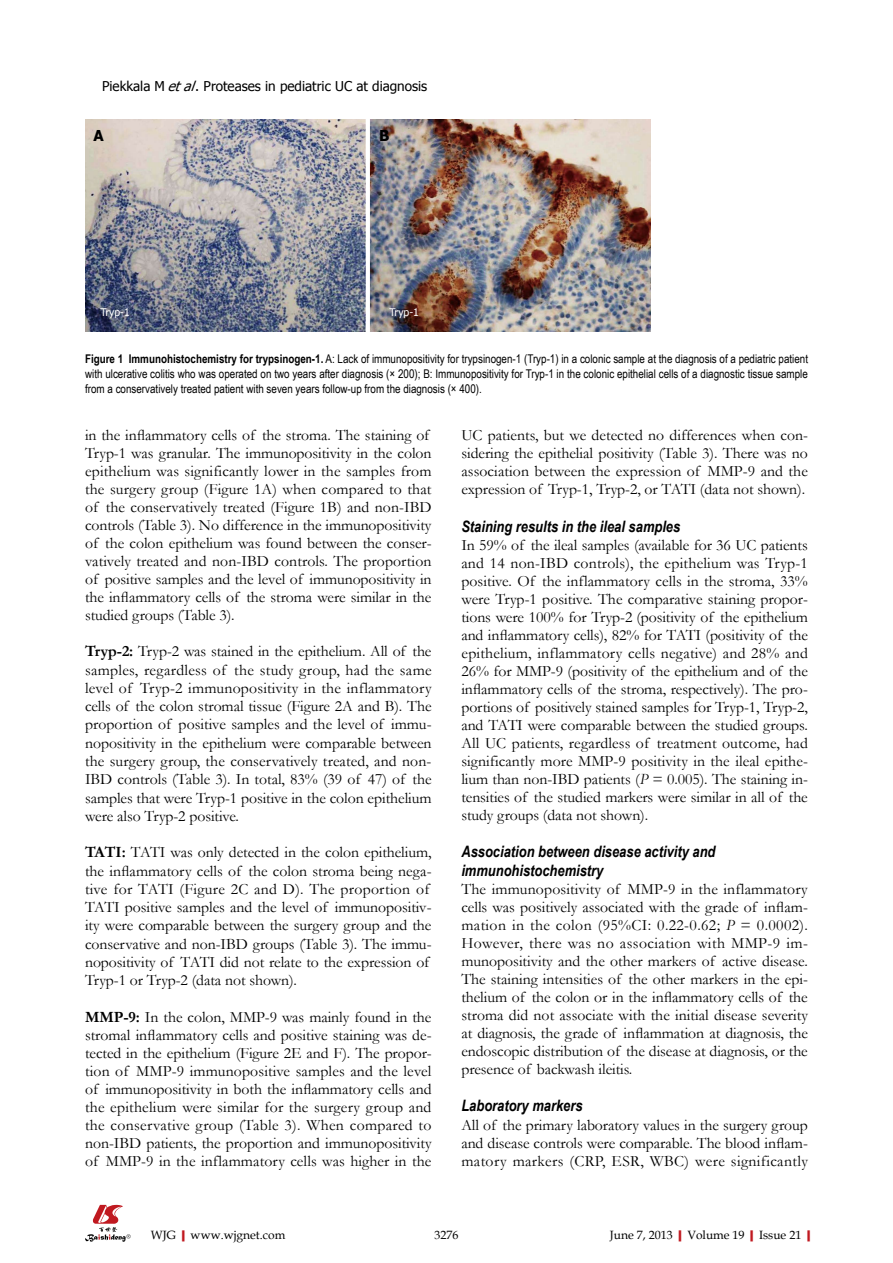
<style>
.page{position:relative;width:893px;height:1263px;background:#fff}
.page>*{position:absolute;margin:0;border:0;box-sizing:border-box;transform-origin:0 0}
.t1{font:15.75px/18px "Garamond";letter-spacing:-.005em;color:#000;text-align:justify}
.t2{font:italic 700 15.75px/18.8px "Arial Narrow";color:#000}
.t3{font:700 15px "Tahoma";color:#000}
.t4{font:13.5px "Tahoma";color:#000}
.t5{font:12px/15px "Arial Narrow";color:#000;text-align:justify}
.t6{font:12px "Book Antiqua";color:#000}
.t7{font:10.5px "Tahoma";color:#fff}
.s1{font-style:italic}
.s2{font-weight:700}
.s3{font-weight:700;color:#c01920}
</style>
<div class="page">
<svg style="left:85px;top:1205px;width:46px;height:37px"></svg>
<img style="left:85px;top:119px;width:565px;height:213px">
<hr style="left:366px;top:115px;width:4px;height:222px;background:#fff">
<p class="t4" style="left:102px;top:77px;width:327px">Piekkala M <span class="s1">etal</span>. Proteases in pediatric UC at diagnosis</p>
<p class="t3" style="left:94px;top:125px;width:12px">A</p>
<p class="t3" style="left:379px;top:125px;width:12px">B</p>
<p class="t7" style="left:100px;top:305px;width:31px">Tryp-1</p>
<p class="t7" style="left:389px;top:305px;width:31px">Tryp-1</p>
<p class="t5" style="left:85px;top:351px;width:725px"><span class="s2">Figure 1 Immunohistochemistry for trypsinogen-1.</span> A: Lack of immunopositivity for trypsinogen-1 (Tryp-1) in a colonic sample at the diagnosis of a pediatric patient with ulcerative colitis who was operated on two years after diagnosis (× 200); B: Immunopositivity for Tryp-1 in the colonic epithelial cells of a diagnostic tissue sample from a conservatively treated patient with seven years follow-up from the diagnosis (× 400).</p>
<p class="t1" style="left:85px;top:426px;width:348px;text-align:left">in the inflammatory cells of the stroma. The staining of Tryp-1 was granular. The immunopositivity in the colon epithelium was significantly lower in the samples from the surgery group (Figure 1A) when compared to that of the conservatively treated (Figure 1B) and non-IBD controls (Table 3). No difference in the immunopositivity of the colon epithelium was found between the conser&shy;vatively treated and non-IBD controls. The proportion of positive samples and the level of immunopositivity in the inflammatory cells of the stroma were similar in the studied groups (Table 3).</p>
<p class="t1" style="left:85px;top:642px;width:348px"><span class="s2">Tryp-2:</span> Tryp-2 was stained in the epithelium. All of the samples, regardless of the study group, had the same level of Tryp-2 immunopositivity in the inflammatory cells of the colon stromal tissue (Figure 2A and B). The proportion of positive samples and the level of immu&shy;nopositivity in the epithelium were comparable between the surgery group, the conservatively treated, and non-IBD controls (Table 3). In total, 83% (39 of 47) of the samples that were Tryp-1 positive in the colon epithelium were also Tryp-2 positive.</p>
<p class="t1" style="left:85px;top:843px;width:348px;text-align:left"><span class="s2">TATI:</span> TATI was only detected in the colon epithelium, the inflammatory cells of the colon stroma being nega&shy;tive for TATI (Figure 2C and D). The proportion of TATI positive samples and the level of immunopositiv&shy;ity were comparable between the surgery group and the conservative and non-IBD groups (Table 3). The immu&shy;nopositivity of TATI did not relate to the expression of Tryp-1 or Tryp-2 (data not shown).</p>
<p class="t1" style="left:85px;top:1007px;width:348px"><span class="s2">MMP-9:</span> In the colon, MMP-9 was mainly found in the stromal inflammatory cells and positive staining was de&shy;tected in the epithelium (Figure 2E and F). The propor&shy;tion of MMP-9 immunopositive samples and the level of immunopositivity in both the inflammatory cells and the epithelium were similar for the surgery group and the conservative group (Table 3). When compared to non-IBD patients, the proportion and immunopositivity of MMP-9 in the inflammatory cells was higher in the</p>
<p class="t1" style="left:461px;top:426px;width:348px">UC patients, but we detected no differences when con&shy;sidering the epithelial positivity (Table 3). There was no association between the expression of MMP-9 and the expression of Tryp-1, Tryp-2, or TATI (data not shown).</p>
<p class="t2" style="left:461px;top:516px;width:220px">Staining results in the ileal samples</p>
<p class="t1" style="left:461px;top:535px;width:348px">In 59% of the ileal samples (available for 36 UC patients and 14 non-IBD controls), the epithelium was Tryp-1 positive. Of the inflammatory cells in the stroma, 33% were Tryp-1 positive. The comparative staining propor&shy;tions were 100% for Tryp-2 (positivity of the epithelium and inflammatory cells), 82% for TATI (positivity of the epithelium, inflammatory cells negative) and 28% and 26% for MMP-9 (positivity of the epithelium and of the inflammatory cells of the stroma, respectively). The pro&shy;portions of positively stained samples for Tryp-1, Tryp-2, and TATI were comparable between the studied groups.<br>All UC patients, regardless of treatment outcome, had significantly more MMP-9 positivity in the ileal epithe&shy;lium than non-IBD patients (<span class="s1">P</span> = 0.005). The staining in&shy;tensities of the studied markers were similar in all of the study groups (data not shown).</p>
<p class="t2" style="left:461px;top:841px;width:256px">Association between disease activity and immunohistochemistry</p>
<p class="t1" style="left:461px;top:880px;width:348px">The immunopositivity of MMP-9 in the inflammatory cells was positively associated with the grade of inflam&shy;mation in the colon (95%CI: 0.22-0.62; <span class="s1">P</span> = 0.0002).<br>However, there was no association with MMP-9 im&shy;munopositivity and the other markers of active disease.<br>The staining intensities of the other markers in the epi&shy;thelium of the colon or in the inflammatory cells of the stroma did not associate with the initial disease severity at diagnosis, the grade of inflammation at diagnosis, the endoscopic distribution of the disease at diagnosis, or the presence of backwash ileitis.</p>
<p class="t2" style="left:461px;top:1096px;width:123px">Laboratory markers</p>
<p class="t1" style="left:461px;top:1115px;width:348px">All of the primary laboratory values in the surgery group and disease controls were comparable. The blood inflam&shy;matory markers (CRP, ESR, WBC) were significantly</p>
<p class="t6" style="left:151px;top:1226px;width:136px">WJG<span class="s3">|</span>www.wjgnet.com</p>
<p class="t6" style="left:434px;top:1226px;width:25px">3276</p>
<p class="t6" style="left:610px;top:1226px;width:208px">June 7, 2013<span class="s3">|</span>Volume 19<span class="s3">|</span>Issue 21<span class="s3">|</span></p>
</div>
